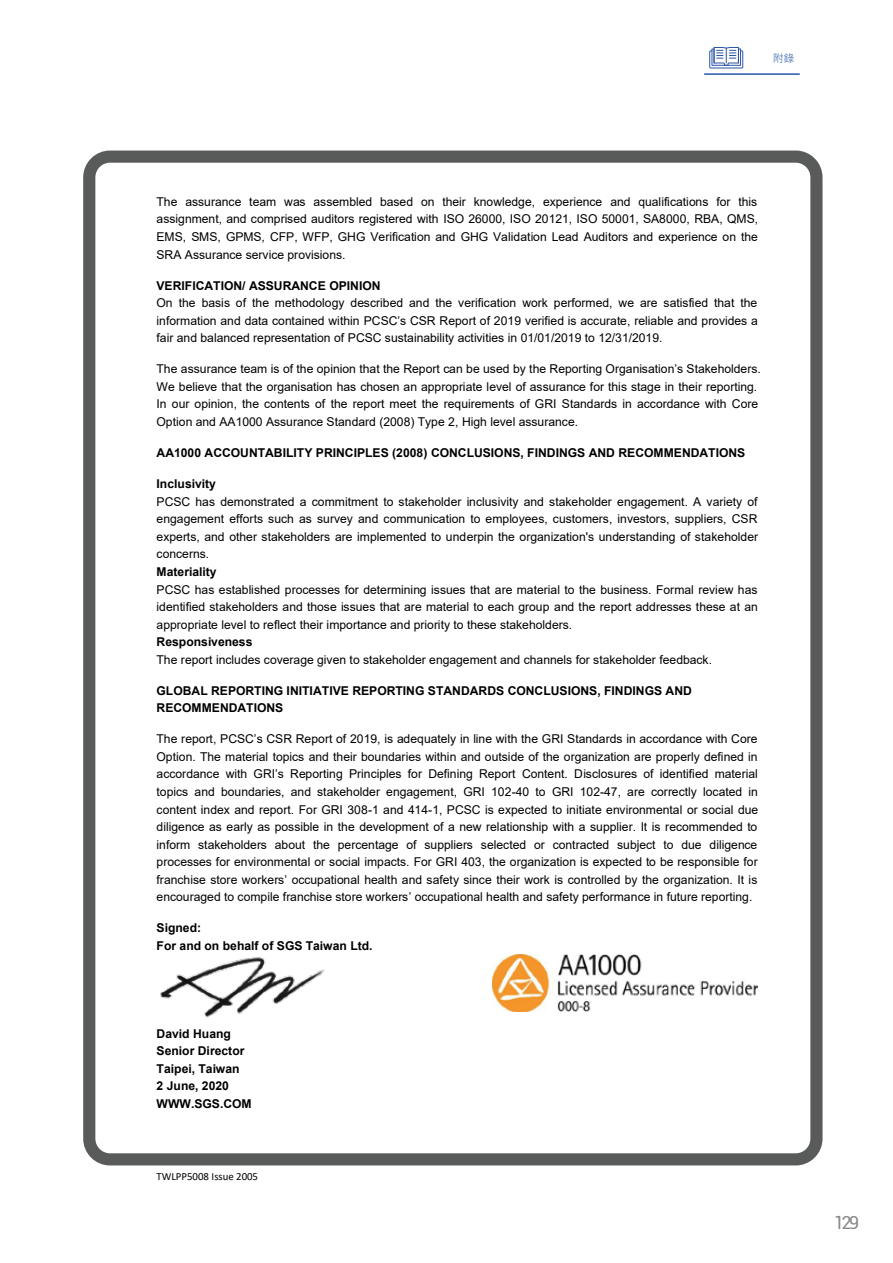
<style>
.page{position:relative;width:893px;height:1263px;background:#fff}
.page>*{position:absolute;margin:0;border:0;box-sizing:border-box;transform-origin:0 0}
.t1{font:18px "Roboto";color:#898989}
.t2{font:12.15px/17.5px "Arial";letter-spacing:.005em;color:#000;text-align:justify}
.t3{font:700 12.15px/17.5px "Arial";color:#000}
.t4{font:10.8px "Calibri";color:#000}
.t5{font:300 10.5px "Noto Sans CJ Ktc";color:#2855a5}
</style>
<div class="page">
<hr style="left:704px;top:73px;width:96px;height:2px;background:#2855a5">
<svg style="left:709px;top:47px;width:34px;height:21px"></svg>
<div style="left:83px;top:151px;width:739px;height:1014px;background:#fff;border:12px solid #595b5a;border-radius:21px"></div>
<img style="left:160px;top:957px;width:165px;height:60px">
<img style="left:492px;top:954px;width:265px;height:57px">
<p class="t5" style="left:773px;top:52px;width:23px">附錄</p>
<p class="t2" style="left:157px;top:193px;width:603px">The assurance team was assembled based on their knowledge, experience and qualifications for this assignment, and comprised auditors registered with ISO 26000, ISO 20121, ISO 50001, SA8000, RBA, QMS, EMS, SMS, GPMS, CFP, WFP, GHG Verification and GHG Validation Lead Auditors and experience on the SRA Assurance service provisions.</p>
<p class="t3" style="left:157px;top:277px;width:226px">VERIFICATION/ ASSURANCE OPINION</p>
<p class="t2" style="left:157px;top:294px;width:603px">On the basis of the methodology described and the verification work performed, we are satisfied that the information and data contained within PCSC’s CSR Report of 2019 verified is accurate, reliable and provides a fair and balanced representation of PCSC sustainability activities in 01/01/2019 to 12/31/2019.</p>
<p class="t2" style="left:157px;top:360px;width:606px;text-align:left">The assurance team is of the opinion that the Report can be used by the Reporting Organisation’s Stakeholders.<br>We believe that the organisation has chosen an appropriate level of assurance for this stage in their reporting.<br>In our opinion, the contents of the report meet the requirements of GRI Standards in accordance with Core Option and AA1000 Assurance Standard (2008) Type 2, High level assurance.</p>
<p class="t3" style="left:157px;top:444px;width:590px">AA1000 ACCOUNTABILITY PRINCIPLES (2008) CONCLUSIONS, FINDINGS AND RECOMMENDATIONS</p>
<p class="t3" style="left:157px;top:475px;width:61px">Inclusivity</p>
<p class="t2" style="left:157px;top:493px;width:603px">PCSC has demonstrated a commitment to stakeholder inclusivity and stakeholder engagement. A variety of engagement efforts such as survey and communication to employees, customers, investors, suppliers, CSR experts, and other stakeholders are implemented to underpin the organization's understanding of stakeholder concerns.</p>
<p class="t3" style="left:157px;top:563px;width:62px">Materiality</p>
<p class="t2" style="left:157px;top:580px;width:603px">PCSC has established processes for determining issues that are material to the business. Formal review has identified stakeholders and those issues that are material to each group and the report addresses these at an appropriate level to reflect their importance and priority to these stakeholders.</p>
<p class="t3" style="left:157px;top:633px;width:97px">Responsiveness</p>
<p class="t2" style="left:157px;top:651px;width:557px">The report includes coverage given to stakeholder engagement and channels for stakeholder feedback.</p>
<p class="t3" style="left:157px;top:682px;width:537px">GLOBAL REPORTING INITIATIVE REPORTING STANDARDS CONCLUSIONS, FINDINGS AND<br>RECOMMENDATIONS</p>
<p class="t2" style="left:157px;top:730px;width:603px">The report, PCSC’s CSR Report of 2019, is adequately in line with the GRI Standards in accordance with Core Option. The material topics and their boundaries within and outside of the organization are properly defined in accordance with GRI’s Reporting Principles for Defining Report Content. Disclosures of identified material topics and boundaries, and stakeholder engagement, GRI 102-40 to GRI 102-47, are correctly located in content index and report. For GRI 308-1 and 414-1, PCSC is expected to initiate environmental or social due diligence as early as possible in the development of a new relationship with a supplier. It is recommended to inform stakeholders about the percentage of suppliers selected or contracted subject to due diligence processes for environmental or social impacts. For GRI 403, the organization is expected to be responsible for franchise store workers’ occupational health and safety since their work is controlled by the organization. It is encouraged to compile franchise store workers’ occupational health and safety performance in future reporting.</p>
<p class="t3" style="left:157px;top:919px;width:218px">Signed:<br>For and on behalf of SGS Taiwan Ltd.</p>
<p class="t3" style="left:157px;top:1025px;width:97px">David Huang<br>Senior Director<br>Taipei, Taiwan<br>2 June, 2020<br>WWW.SGS.COM</p>
<p class="t4" style="left:157px;top:1168px;width:103px">TWLPP5008 Issue 2005</p>
<h1 class="t1" style="left:834px;top:1210px;width:26px">129</h1>
</div>
